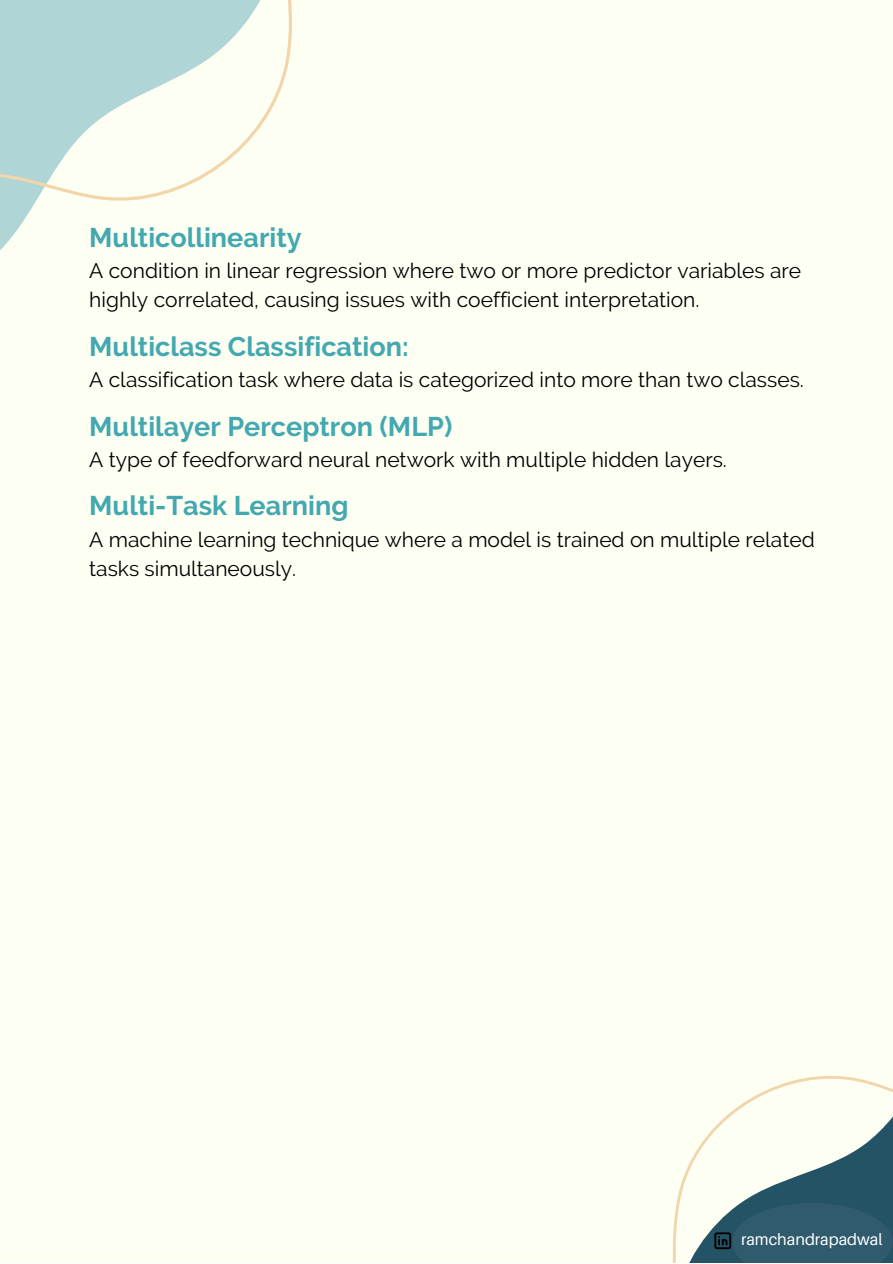
<style>
.page{position:relative;width:893px;height:1264px;background:#fff}
.page>*{position:absolute;margin:0;border:0;box-sizing:border-box;transform-origin:0 0}
.t1{font:700 27px "Raleway";color:#43a8b0}
.t2{font:21px/29.2px "Raleway";color:#000}
.t3{font:16.2px "Aileron";color:#fff}
</style>
<div class="page">
<div style="left:0;top:0;width:892px;height:1262px;background:#fefff3"></div>
<svg style="left:672px;top:1076px;width:220px;height:186px"></svg>
<svg style="left:0;top:0;width:292px;height:250px"></svg>
<svg style="left:714px;top:1202px;width:178px;height:60px;background:#325d6d"></svg>
<p class="t1" style="left:89px;top:221px;width:214px">Multicollinearity</p>
<p class="t2" style="left:89px;top:256px;width:713px">A condition in linear regression where two or more predictor variables are highly correlated, causing issues with coefficient interpretation.</p>
<p class="t1" style="left:89px;top:330px;width:321px">Multiclass Classification:</p>
<p class="t2" style="left:89px;top:365px;width:716px">A classification task where data is categorized into more than two classes.</p>
<p class="t1" style="left:89px;top:410px;width:364px">Multilayer Perceptron (MLP)</p>
<p class="t2" style="left:89px;top:445px;width:639px">A type of feedforward neural network with multiple hidden layers.</p>
<p class="t1" style="left:89px;top:490px;width:261px">Multi-Task Learning</p>
<p class="t2" style="left:89px;top:524px;width:727px">A machine learning technique where a model is trained on multiple related tasks simultaneously.</p>
<p class="t3" style="left:741px;top:1229px;width:143px">ramchandrapadwal</p>
</div>
